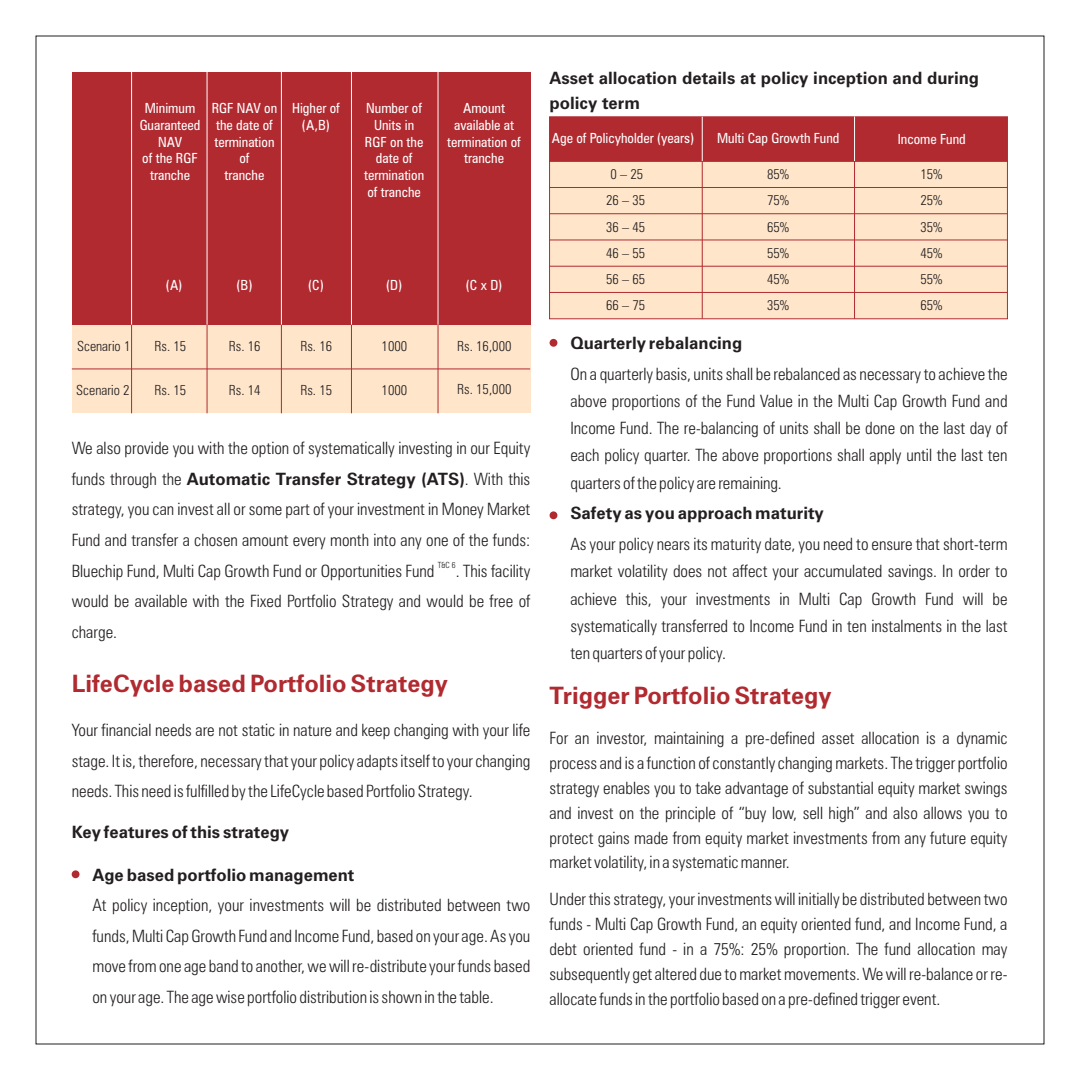
<style>
.page{position:relative;width:1080px;height:1080px;background:#fff}
.page>*{position:absolute;margin:0;border:0;box-sizing:border-box;transform-origin:0 0}
.t1{font:700 24px "Zurich BT";color:#b02a30}
.t2{font:300 condensed 17px/30.6px "Zurich BT";color:#231f20;text-align:justify}
.t3{font:700 17px/24.6px "Zurich BT";color:#231f20}
.t4{font:condensed 14px/16.8px "Zurich BT";color:#fff;text-align:center}
.t5{font:300 condensed 14px/26.2px "Zurich BT";color:#231f20;text-align:justify}
.t6{font:300 condensed 8.4px "Zurich BT";color:#231f20}
.s1{font-weight:700;font-stretch:normal}
</style>
<div class="page">
<div style="left:549px;top:162px;width:459px;height:157px;background:#ffe6cb"></div>
<div style="left:549px;top:116px;width:459px;height:46px;background:#b02a30"></div>
<hr style="left:702px;top:117px;width:1px;height:44px;background:#fff">
<hr style="left:702px;top:161px;width:1px;height:158px;background:#b02a30">
<hr style="left:854px;top:117px;width:1px;height:44px;background:#fff">
<hr style="left:854px;top:161px;width:1px;height:158px;background:#b02a30">
<hr style="left:549px;top:187px;width:459px;height:1px;background:#b02a30">
<hr style="left:549px;top:213px;width:459px;height:1px;background:#b02a30">
<hr style="left:549px;top:239px;width:459px;height:1px;background:#b02a30">
<hr style="left:549px;top:266px;width:459px;height:1px;background:#b02a30">
<hr style="left:549px;top:292px;width:459px;height:1px;background:#b02a30">
<div style="left:72px;top:325px;width:458px;height:88px;background:#ffe6cb"></div>
<div style="left:72px;top:72px;width:458px;height:253px;background:#b02a30"></div>
<hr style="left:131px;top:72px;width:1px;height:253px;background:#fff">
<hr style="left:207px;top:72px;width:1px;height:253px;background:#fff">
<hr style="left:281px;top:72px;width:1px;height:253px;background:#fff">
<hr style="left:351px;top:72px;width:1px;height:253px;background:#fff">
<hr style="left:438px;top:72px;width:1px;height:253px;background:#fff">
<hr style="left:131px;top:325px;width:1px;height:88px;background:#b02a30">
<hr style="left:207px;top:325px;width:1px;height:88px;background:#b02a30">
<hr style="left:281px;top:325px;width:1px;height:88px;background:#b02a30">
<hr style="left:351px;top:325px;width:1px;height:88px;background:#b02a30">
<hr style="left:438px;top:325px;width:1px;height:88px;background:#b02a30">
<hr style="left:72px;top:368px;width:458px;height:1px;background:#b02a30">
<div style="left:72px;top:870px;width:8px;height:8px;background:#b02a30;border-radius:50%"></div>
<div style="left:550px;top:339px;width:7px;height:8px;background:#b02a30;border-radius:50%"></div>
<div style="left:550px;top:511px;width:7px;height:8px;background:#b02a30;border-radius:50%"></div>
<p class="t4" style="left:140px;top:101px;width:62px">Minimum<br>Guaranteed<br>NAV<br>of the RGF tranche</p>
<p class="t4" style="left:212px;top:101px;width:67px">RGF NAV on the date of termination of<br>tranche</p>
<p class="t4" style="left:292px;top:101px;width:49px">Higher of (A,B)</p>
<p class="t4" style="left:364px;top:101px;width:62px">Number of<br>Units in<br>RGF on the date of termination of tranche</p>
<p class="t4" style="left:447px;top:101px;width:75px">Amount available at termination of tranche</p>
<p class="t5" style="left:77px;top:335px;width:55px">Scenario 1</p>
<p class="t5" style="left:76px;top:378px;width:55px">Scenario 2</p>
<p class="t4" style="left:166px;top:278px;width:18px">(A)</p>
<p class="t5" style="left:155px;top:335px;width:33px">Rs. 15</p>
<p class="t5" style="left:155px;top:378px;width:33px">Rs. 15</p>
<p class="t4" style="left:237px;top:278px;width:17px">(B)</p>
<p class="t4" style="left:308px;top:278px;width:17px">(C)</p>
<p class="t4" style="left:386px;top:278px;width:17px">(D)</p>
<p class="t4" style="left:466px;top:278px;width:38px">(C x D)</p>
<p class="t5" style="left:229px;top:335px;width:33px">Rs. 16</p>
<p class="t5" style="left:229px;top:378px;width:33px">Rs. 14</p>
<p class="t5" style="left:300px;top:335px;width:33px">Rs. 16</p>
<p class="t5" style="left:300px;top:378px;width:33px">Rs. 15</p>
<p class="t5" style="left:382px;top:335px;width:27px">1000</p>
<p class="t5" style="left:382px;top:378px;width:27px">1000</p>
<p class="t5" style="left:457px;top:334px;width:56px">Rs. 16,000</p>
<p class="t5" style="left:457px;top:378px;width:56px">Rs. 15,000</p>
<p class="t2" style="left:72px;top:434px;width:460px">We also provide you with the option of systematically investing in our Equity funds through the <span class="s1">Automatic Transfer Strategy (ATS)</span>. With this strategy, you can invest all or some part of your investment in Money Market Fund and transfer a chosen amount every month into any one of the funds:</p>
<p class="t6" style="left:438px;top:562px;width:19px">T&amp;C 6</p>
<p class="t2" style="left:72px;top:557px;width:460px;text-indent:384px">. This facility would be available with the Fixed Portfolio Strategy and would be free of charge.</p>
<p class="t2" style="left:72px;top:557px;width:364px">Bluechip Fund, Multi Cap Growth Fund or Opportunities Fund</p>
<h1 class="t1" style="left:72px;top:674px;width:378px">LifeCycle based Portfolio Strategy</h1>
<p class="t2" style="left:72px;top:717px;width:460px">Your financial needs are not static in nature and keep changing with your life stage. It is, therefore, necessary that your policy adapts itself to your changing needs. This need is fulfilled by the LifeCycle based Portfolio Strategy.</p>
<p class="t3" style="left:72px;top:822px;width:219px">Key features of this strategy</p>
<p class="t3" style="left:92px;top:864px;width:264px">Age based portfolio management</p>
<p class="t2" style="left:92px;top:891px;width:439px">At policy inception, your investments will be distributed between two funds, Multi Cap Growth Fund and Income Fund, based on your age. As you move from one age band to another, we will re-distribute your funds based on your age. The age wise portfolio distribution is shown in the table.</p>
<p class="t3" style="left:550px;top:67px;width:431px">Asset allocation details at policy inception and during policy term</p>
<p class="t4" style="left:552px;top:131px;width:144px">Age of Policyholder (years)</p>
<p class="t5" style="left:610px;top:163px;width:34px">0 – 25</p>
<p class="t4" style="left:717px;top:131px;width:124px">Multi Cap Growth Fund</p>
<p class="t4" style="left:898px;top:132px;width:70px">Income Fund</p>
<p class="t5" style="left:767px;top:163px;width:24px">85%</p>
<p class="t5" style="left:920px;top:163px;width:24px">15%</p>
<p class="t5" style="left:606px;top:189px;width:41px">26 – 35<br>36 – 45<br>46 – 55<br>56 – 65<br>66 – 75</p>
<p class="t5" style="left:767px;top:189px;width:24px">75% 65% 55% 45% 35%</p>
<p class="t5" style="left:920px;top:189px;width:24px">25% 35% 45% 55% 65%</p>
<p class="t3" style="left:570px;top:332px;width:173px">Quarterly rebalancing</p>
<p class="t2" style="left:570px;top:361px;width:439px;line-height:27.4px">On a quarterly basis, units shall be rebalanced as necessary to achieve the above proportions of the Fund Value in the Multi Cap Growth Fund and Income Fund. The re-balancing of units shall be done on the last day of each policy quarter. The above proportions shall apply until the last ten quarters of the policy are remaining.</p>
<p class="t3" style="left:570px;top:503px;width:255px">Safety as you approach maturity</p>
<p class="t2" style="left:570px;top:532px;width:439px;line-height:27.4px">As your policy nears its maturity date, you need to ensure that short-term market volatility does not affect your accumulated savings. In order to achieve this, your investments in Multi Cap Growth Fund will be systematically transferred to Income Fund in ten instalments in the last ten quarters of your policy.</p>
<h1 class="t1" style="left:550px;top:686px;width:284px">Trigger Portfolio Strategy</h1>
<p class="t2" style="left:550px;top:727px;width:460px;line-height:24.8px">For an investor, maintaining a pre-defined asset allocation is a dynamic process and is a function of constantly changing markets. The trigger portfolio strategy enables you to take advantage of substantial equity market swings and invest on the principle of “buy low, sell high” and also allows you to protect gains made from equity market investments from any future equity market volatility, in a systematic manner.</p>
<p class="t2" style="left:550px;top:888px;width:460px;line-height:24.8px">Under this strategy, your investments will initially be distributed between two funds - Multi Cap Growth Fund, an equity oriented fund, and Income Fund, a debt oriented fund - in a 75%: 25% proportion. The fund allocation may subsequently get altered due to market movements. We will re-balance or re&shy;allocate funds in the portfolio based on a pre-defined trigger event.</p>
</div>
